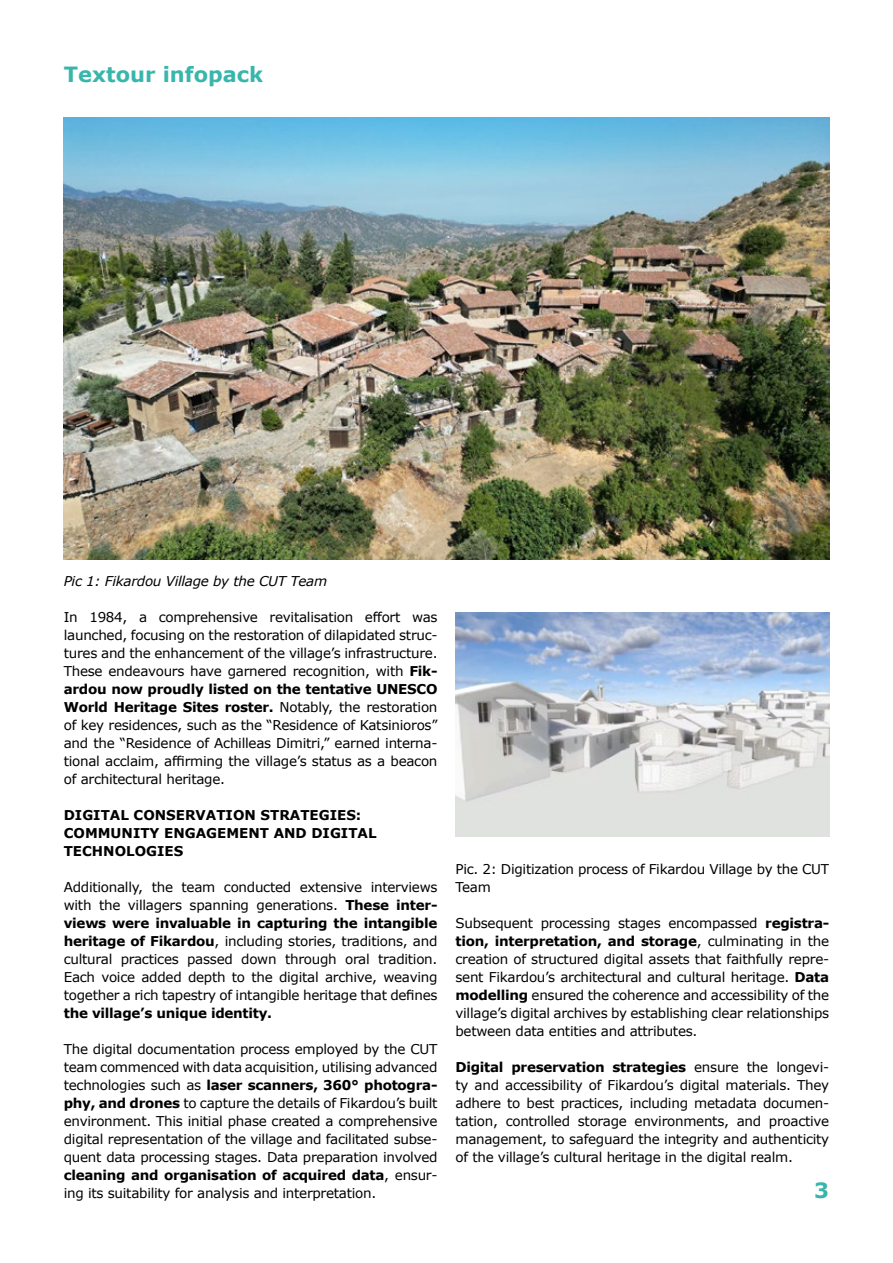
<style>
.page{position:relative;width:893px;height:1263px;background:#fff}
.page>*{position:absolute;margin:0;border:0;box-sizing:border-box;transform-origin:0 0}
.t1{font:700 21px "Verdana";color:#38b6ab}
.t2{font:13.5px/18px "Verdana";letter-spacing:-.02em;color:#000;text-align:justify}
.t3{font:700 13.5px/18px "Verdana";color:#000}
.t4{font:italic 13.5px "Verdana";letter-spacing:-.02em;color:#000}
.t5{font:700 13.5px "Verdana";letter-spacing:-.02em;color:#000}
.s1{font-weight:700}
</style>
<div class="page">
<img style="left:64px;top:118px;width:765px;height:441px">
<img style="left:455px;top:613px;width:374px;height:224px">
<h1 class="t1" style="left:64px;top:60px;width:201px">Textour infopack</h1>
<p class="t4" style="left:64px;top:572px;width:265px">Pic 1: Fikardou Village by the CUT Team</p>
<p class="t2" style="left:64px;top:608px;width:375px">In 1984, a comprehensive revitalisation effort was launched, focusing on the restoration of dilapidated struc&shy;tures and the enhancement of the village’s infrastructure.<br>These endeavours have garnered recognition, with <span class="s1">Fik&shy;ardou now proudly listed on the tentative UNESCO World Heritage Sites roster.</span> Notably, the restoration of key residences, such as the “Residence of Katsinioros” and the “Residence of Achilleas Dimitri,” earned interna&shy;tional acclaim, affirming the village’s status as a beacon of architectural heritage.</p>
<p class="t3" style="left:64px;top:806px;width:314px">DIGITAL CONSERVATION STRATEGIES:<br>COMMUNITY ENGAGEMENT AND DIGITAL<br>TECHNOLOGIES</p>
<p class="t2" style="left:64px;top:878px;width:375px">Additionally, the team conducted extensive interviews with the villagers spanning generations. <span class="s1">These inter&shy;views were invaluable in capturing the intangible heritage of Fikardou</span>, including stories, traditions, and cultural practices passed down through oral tradition.<br>Each voice added depth to the digital archive, weaving together a rich tapestry of intangible heritage that defines</p>
<p class="t5" style="left:64px;top:1004px;width:210px">the village’s unique identity.</p>
<p class="t2" style="left:64px;top:1040px;width:375px">The digital documentation process employed by the CUT team commenced with data acquisition, utilising advanced technologies such as <span class="s1">laser scanners, 360° photogra&shy;phy, and drones</span> to capture the details of Fikardou’s built environment. This initial phase created a comprehensive digital representation of the village and facilitated subse&shy;quent data processing stages. Data preparation involved <span class="s1">cleaning and organisation of acquired data</span>, ensur&shy;ing its suitability for analysis and interpretation.</p>
<p class="t2" style="left:455px;top:860px;width:375px">Pic. 2: Digitization process of Fikardou Village by the CUT<br>Team</p>
<p class="t2" style="left:455px;top:914px;width:375px">Subsequent processing stages encompassed <span class="s1">registra&shy;tion, interpretation, and storage</span>, culminating in the creation of structured digital assets that faithfully repre&shy;sent Fikardou’s architectural and cultural heritage. <span class="s1">Data modelling</span> ensured the coherence and accessibility of the village’s digital archives by establishing clear relationships between data entities and attributes.</p>
<p class="t2" style="left:455px;top:1058px;width:375px"><span class="s1">Digital preservation strategies</span> ensure the longevi&shy;ty and accessibility of Fikardou’s digital materials. They adhere to best practices, including metadata documen&shy;tation, controlled storage environments, and proactive management, to safeguard the integrity and authenticity of the village’s cultural heritage in the digital realm.</p>
<h1 class="t1" style="left:814px;top:1176px;width:16px">3</h1>
</div>
